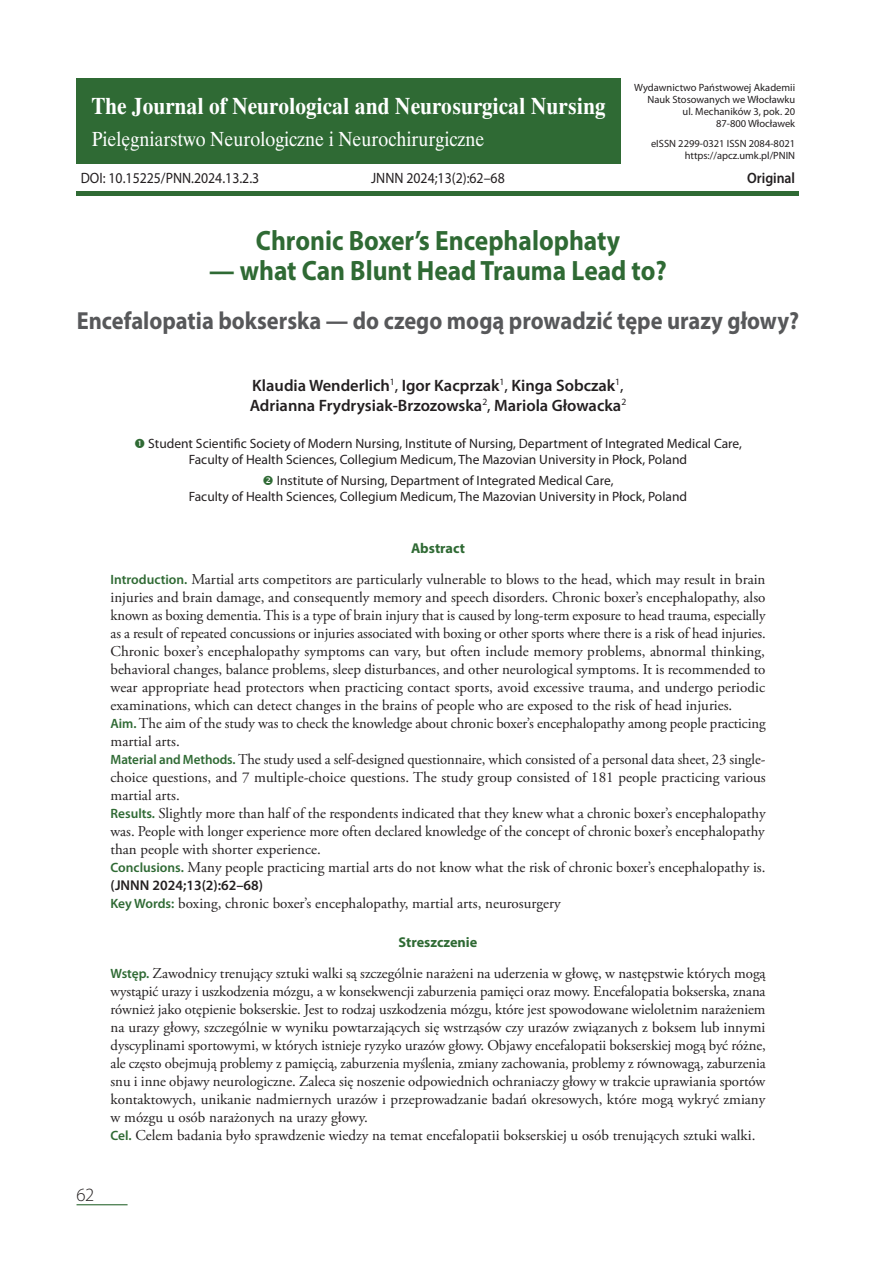
<style>
.page{position:relative;width:893px;height:1263px;background:#fff}
.page>*{position:absolute;margin:0;border:0;box-sizing:border-box;transform-origin:0 0}
.t1{font:700 28.05px "Myriad Pro";color:#2f6a34;scale:.91 1}
.t2{font:700 24.75px "Myriad Pro";color:#57585a;scale:.91 1}
.t3{font:700 21px "Dutch 801 Rm PL";color:#fff;scale:.9 1}
.t4{font:19.5px "Dutch 801 Rm PL";color:#fff;scale:.9 1}
.t5{font:300 18.75px "Myriad Pro";color:#231f20}
.t6{font:600 16.5px/19.8px "Myriad Pro";color:#231f20}
.t7{font:15px/18px "Adobe Garamond Pro";color:#231f20}
.t8{font:15px "Myriad Pro";color:#231f20;scale:.92 1}
.t9{font:600 15px "Myriad Pro";color:#231f20;scale:.92 1}
.t10{font:600 14.25px "Myriad Pro";color:#231f20}
.t11{font:700 14.25px "Myriad Pro";color:#2f6a34}
.t12{font:13.5px/16.2px "Myriad Pro";color:#231f20}
.t13{font:10.5px/12px "Myriad Pro";color:#231f20;text-align:right}
.s1{font-weight:400}
.s2{font-family:"Myriad Pro";font-weight:600;font-size:13.5px;color:#2f6a34}
</style>
<div class="page">
<div style="left:77px;top:79px;width:544px;height:85px;background:#2f6a34"></div>
<hr style="left:77px;top:1204px;width:51px;height:1px;background:#2f6a34">
<div style="left:77px;top:191px;width:722px;height:5px;background:#2f6a34"></div>
<p class="t13" style="left:634px;top:81px;width:162px">Wydawnictwo Państwowej Akademii<br>Nauk Stosowanych we Włocławku<br>ul. Mechaników 3, pok. 20<br>87-800 Włocławek</p>
<p class="t13" style="left:651px;top:138px;width:146px">eISSN 2299-0321 ISSN 2084-8021 https://apcz.umk.pl/PNIN</p>
<h3 class="t3" style="left:92px;top:91px;width:572px">The Journal of Neurological and Neurosurgical Nursing</h3>
<h3 class="t4" style="left:92px;top:126px;width:438px">Pielęgniarstwo Neurologiczne i Neurochirurgiczne</h3>
<p class="t8" style="left:81px;top:169px;width:196px">DOI: 10.15225/PNN.2024.13.2.3</p>
<p class="t8" style="left:371px;top:169px;width:147px">JNNN 2024;13(2):62–68</p>
<p class="t9" style="left:747px;top:168px;width:54px">Original</p>
<h1 class="t1" style="left:256px;top:222px;width:402px">Chronic Boxer’s Encephalophaty</h1>
<h1 class="t1" style="left:209px;top:253px;width:505px">— what Can Blunt Head Trauma Lead to?</h1>
<h2 class="t2" style="left:77px;top:304px;width:795px">Encefalopatia bokserska — do czego mogą prowadzić tępe urazy głowy?</h2>
<p class="t6" style="left:250px;top:375px;width:378px">Klaudia Wenderlich<sup>1</sup><span class="s1">,</span> Igor Kacprzak<sup>1</sup><span class="s1">,</span> Kinga Sobczak<sup>1</sup><span class="s1">,<br></span>Adrianna Frydrysiak-Brzozowska<sup>2</sup><span class="s1">,</span> Mariola Głowacka<sup>2</sup></p>
<p class="t12" style="left:189px;top:435px;width:555px;text-indent:-41px">Student Scientific Society of Modern Nursing, Institute of Nursing, Department of Integrated Medical Care,<br>Faculty of Health Sciences, Collegium Medicum, The Mazovian University in Płock, Poland</p>
<p class="t12" style="left:189px;top:472px;width:500px;text-indent:88px">Institute of Nursing, Department of Integrated Medical Care,<br>Faculty of Health Sciences, Collegium Medicum, The Mazovian University in Płock, Poland</p>
<p class="t11" style="left:411px;top:539px;width:55px">Abstract</p>
<p class="t7" style="left:111px;top:571px;width:657px"><span class="s2">Introduction.</span> Martial arts competitors are particularly vulnerable to blows to the head, which may result in brain injuries and brain damage, and consequently memory and speech disorders. Chronic boxer’s encephalopathy, also known as boxing dementia. This is a type of brain injury that is caused by long-term exposure to head trauma, especially as a result of repeated concussions or injuries associated with boxing or other sports where there is a risk of head injuries.<br>Chronic boxer’s encephalopathy symptoms can vary, but often include memory problems, abnormal thinking, behavioral changes, balance problems, sleep disturbances, and other neurological symptoms. It is recommended to wear appropriate head protectors when practicing contact sports, avoid excessive trauma, and undergo periodic examinations, which can detect changes in the brains of people who are exposed to the risk of head injuries.<br><span class="s2">Aim.</span> The aim of the study was to check the knowledge about chronic boxer’s encephalopathy among people practicing martial arts.<br><span class="s2">Material and Methods.</span> The study used a self-designed questionnaire, which consisted of a personal data sheet, 23 single&shy;choice questions, and 7 multiple-choice questions. The study group consisted of 181 people practicing various martial arts.<br><span class="s2">Results.</span> Slightly more than half of the respondents indicated that they knew what a chronic boxer’s encephalopathy was. People with longer experience more often declared knowledge of the concept of chronic boxer’s encephalopathy than people with shorter experience.<br><span class="s2">Conclusions.</span> Many people practicing martial arts do not know what the risk of chronic boxer’s encephalopathy is.</p>
<p class="t10" style="left:111px;top:876px;width:154px">(JNNN 2024;13(2):62–68)</p>
<p class="t7" style="left:111px;top:895px;width:452px"><span class="s2">Key Words:</span> boxing, chronic boxer’s encephalopathy, martial arts, neurosurgery</p>
<p class="t11" style="left:399px;top:933px;width:80px">Streszczenie</p>
<p class="t7" style="left:111px;top:965px;width:657px"><span class="s2">Wstęp.</span> Zawodnicy trenujący sztuki walki są szczególnie narażeni na uderzenia w głowę, w następstwie których mogą wystąpić urazy i uszkodzenia mózgu, a w konsekwencji zaburzenia pamięci oraz mowy. Encefalopatia bokserska, znana również jako otępienie bokserskie. Jest to rodzaj uszkodzenia mózgu, które jest spowodowane wieloletnim narażeniem na urazy głowy, szczególnie w wyniku powtarzających się wstrząsów czy urazów związanych z boksem lub innymi dyscyplinami sportowymi, w których istnieje ryzyko urazów głowy. Objawy encefalopatii bokserskiej mogą być różne, ale często obejmują problemy z pamięcią, zaburzenia myślenia, zmiany zachowania, problemy z równowagą, zaburzenia snu i inne objawy neurologiczne. Zaleca się noszenie odpowiednich ochraniaczy głowy w trakcie uprawiania sportów kontaktowych, unikanie nadmiernych urazów i przeprowadzanie badań okresowych, które mogą wykryć zmiany w mózgu u osób narażonych na urazy głowy.<br><span class="s2">Cel.</span> Celem badania było sprawdzenie wiedzy na temat encefalopatii bokserskiej u osób trenujących sztuki walki.</p>
<p class="t5" style="left:77px;top:1183px;width:19px">62</p>
</div>
